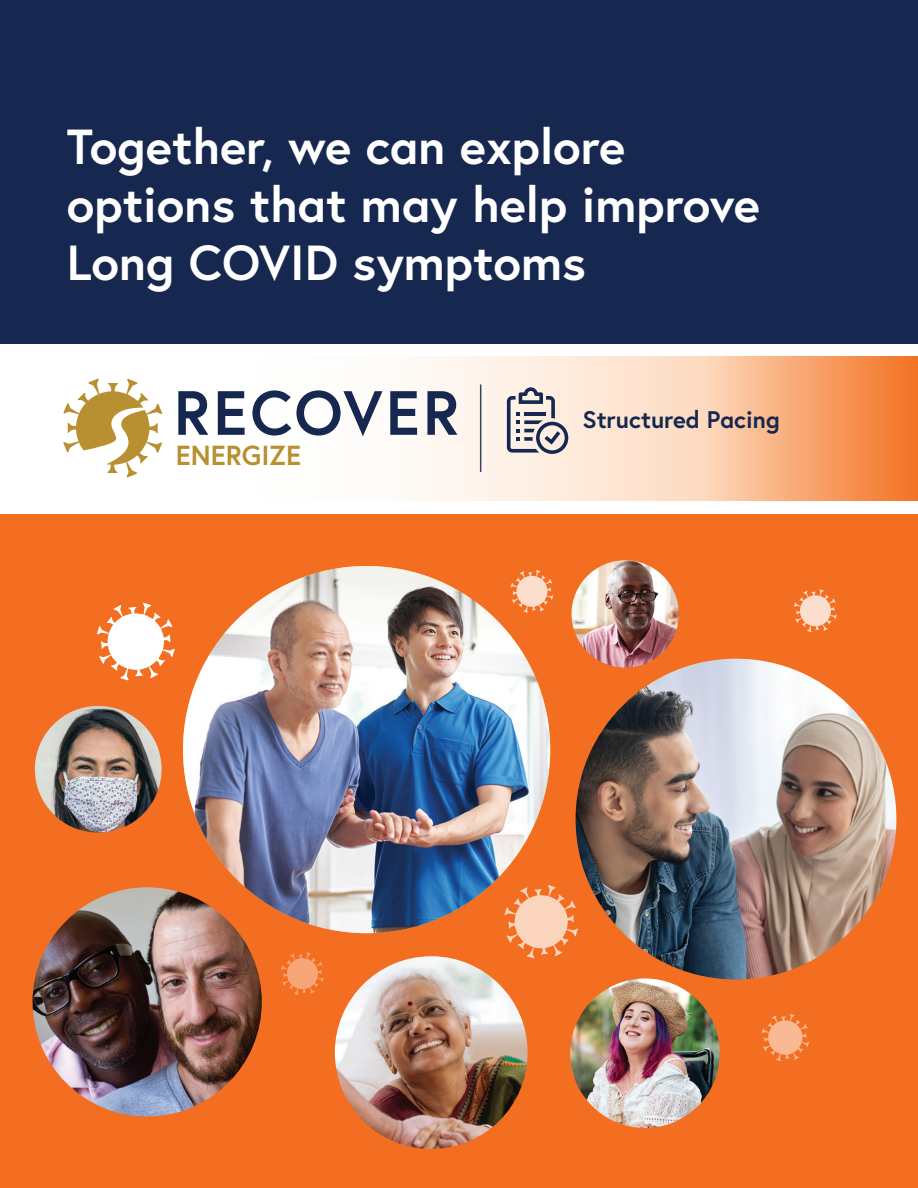
<style>
.page{position:relative;width:918px;height:1188px;background:#fff}
.page>*{position:absolute;margin:0;border:0;box-sizing:border-box;transform-origin:0 0}
.t1{font:700 49.2px/58.3px "Europa";color:#fff}
.t2{font:700 27.6px "Europa";color:#b88f31}
.t3{font:700 24px "Europa";color:#16284f}
</style>
<div class="page">
<svg style="left:208px;top:356px;width:710px;height:145px"></svg>
<hr style="left:480px;top:384px;width:1px;height:88px;background:#3b4365">
<div style="left:0;top:0;width:918px;height:343px;background:#16284f"></div>
<svg style="left:63px;top:379px;width:99px;height:98px"></svg>
<svg style="left:178px;top:391px;width:30px;height:44px"></svg>
<svg style="left:218px;top:391px;width:27px;height:44px"></svg>
<svg style="left:252px;top:390px;width:130px;height:46px"></svg>
<svg style="left:390px;top:391px;width:27px;height:44px"></svg>
<svg style="left:427px;top:391px;width:30px;height:44px"></svg>
<div style="left:0;top:514px;width:918px;height:674px;background:#f36e21"></div>
<svg style="left:97px;top:603px;width:78px;height:77px"></svg>
<svg style="left:511px;top:570px;width:42px;height:43px"></svg>
<svg style="left:794px;top:589px;width:43px;height:43px"></svg>
<svg style="left:281px;top:952px;width:43px;height:43px"></svg>
<svg style="left:505px;top:885px;width:73px;height:73px"></svg>
<svg style="left:762px;top:1014px;width:47px;height:47px"></svg>
<img style="left:183px;top:566px;width:367px;height:367px;border-radius:184px">
<img style="left:576px;top:659px;width:320px;height:321px;border-radius:160px">
<img style="left:572px;top:560px;width:107px;height:108px;border-radius:54px">
<img style="left:35px;top:706px;width:127px;height:127px;border-radius:63px">
<img style="left:570px;top:978px;width:150px;height:150px;border-radius:75px">
<img style="left:335px;top:956px;width:193px;height:193px;border-radius:96px">
<img style="left:33px;top:887px;width:229px;height:230px;border-radius:115px">
<svg style="left:507px;top:387px;width:61px;height:67px;background:#b4afb3"></svg>
<h1 class="t1" style="left:67px;top:116px;width:694px">Together, we can explore options that may help improve<br>Long COVID symptoms</h1>
<p class="t2" style="left:176px;top:437px;width:127px">ENERGIZE</p>
<p class="t3" style="left:582px;top:403px;width:199px">Structured Pacing</p>
</div>
